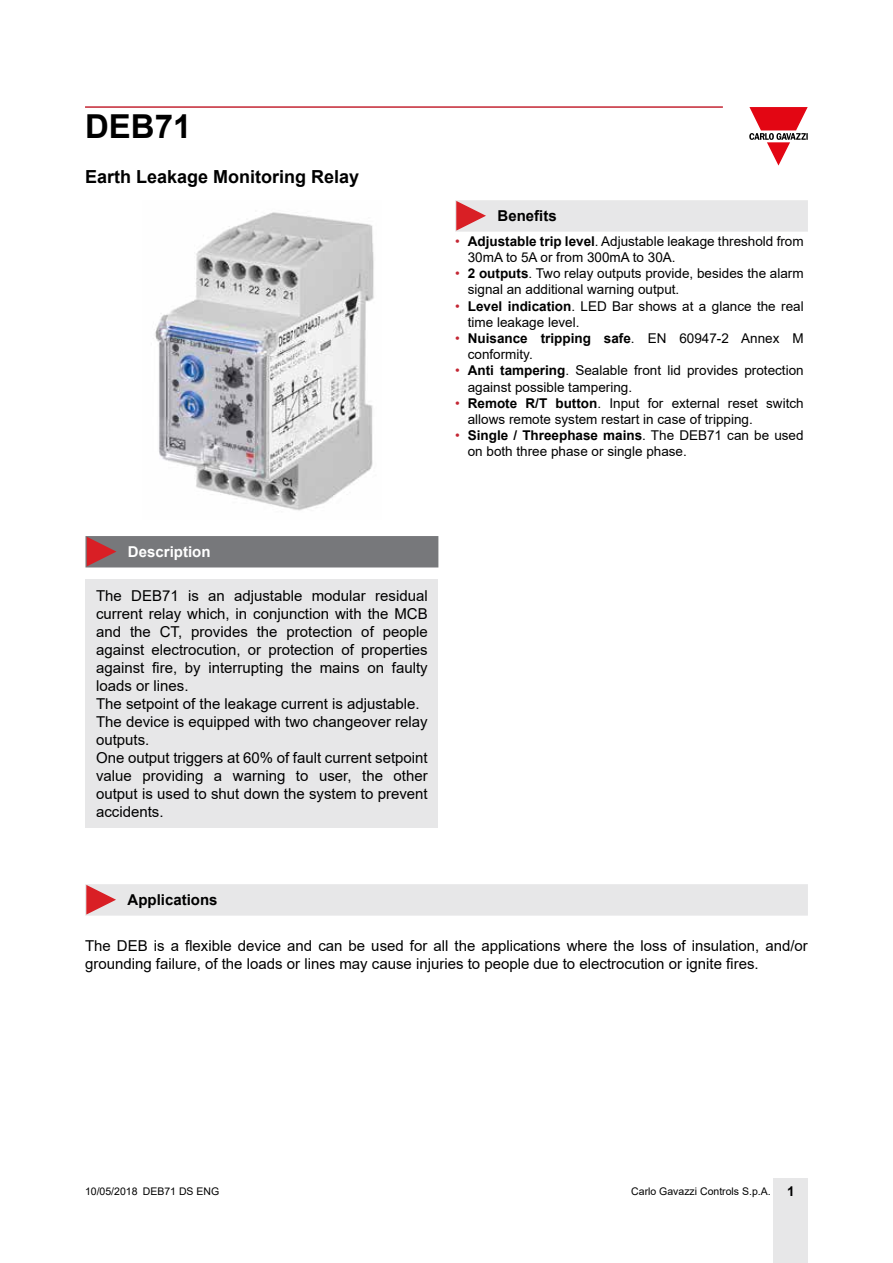
<style>
.page{position:relative;width:893px;height:1263px;background:#fff}
.page>*{position:absolute;margin:0;border:0;box-sizing:border-box;transform-origin:0 0}
.t1{font:700 33px "Arial";color:#000}
.t2{font:700 18px "Arial";color:#000}
.t3{font:15px/18px "Arial";color:#000}
.t4{font:700 15px "Arial";color:#000}
.t5{font:700 15px "Arial";color:#fff}
.t6{font:13.5px/16.2px "Arial";color:#000}
.t7{font:10.5px "Arial";color:#000}
.s1{color:#c42633}
.s2{font-weight:700}
.s3{font-weight:700;font-size:13.5px}
</style>
<div class="page">
<hr style="left:85px;top:106px;width:638px;height:2px;background:#c42633">
<div style="left:774px;top:1178px;width:34px;height:85px;background:#e7e7e8"></div>
<svg style="left:749px;top:107px;width:59px;height:59px"></svg>
<div style="left:85px;top:579px;width:353px;height:248px;background:#e7e7e8"></div>
<img style="left:155px;top:212px;width:219px;height:299px">
<div style="left:85px;top:536px;width:353px;height:31px;background:#77787b"></div>
<div style="left:455px;top:200px;width:353px;height:32px;background:#e7e7e8"></div>
<div style="left:85px;top:884px;width:723px;height:32px;background:#e7e7e8"></div>
<h1 class="t1" style="left:85px;top:103px;width:108px">DEB71</h1>
<p class="t2" style="left:85px;top:164px;width:276px">Earth Leakage Monitoring Relay</p>
<p class="t4" style="left:497px;top:206px;width:61px">Benefits</p>
<p class="t6" style="left:468px;top:233px;width:337px;text-indent:-13px"><span class="s1">•</span> <span class="s2">Adjustable trip level</span>. Adjustable leakage threshold from<br>30mA to 5A or from 300mA to 30A.</p>
<p class="t6" style="left:468px;top:265px;width:337px;text-indent:-13px"><span class="s1">•</span> <span class="s2">2 outputs</span>. Two relay outputs provide, besides the alarm signal an additional warning output.</p>
<p class="t6" style="left:468px;top:298px;width:337px;text-indent:-13px"><span class="s1">•</span> <span class="s2">Level indication</span>. LED Bar shows at a glance the real time leakage level.</p>
<p class="t6" style="left:468px;top:330px;width:337px;text-indent:-13px"><span class="s1">•</span> <span class="s2">Nuisance tripping safe</span>. EN 60947-2 Annex M conformity.</p>
<p class="t6" style="left:468px;top:362px;width:337px;text-indent:-13px"><span class="s1">•</span> <span class="s2">Anti tampering</span>. Sealable front lid provides protection against possible tampering.</p>
<p class="t6" style="left:468px;top:395px;width:337px;text-indent:-13px"><span class="s1">•</span> <span class="s2">Remote R/T button</span>. Input for external reset switch allows remote system restart in case of tripping.</p>
<p class="t6" style="left:468px;top:427px;width:337px;text-indent:-13px"><span class="s1">•</span> <span class="s2">Single / Threephase mains</span>. The DEB71 can be used on both three phase or single phase.</p>
<p class="t5" style="left:128px;top:541px;width:84px">Description</p>
<p class="t3" style="left:96px;top:586px;width:333px">The DEB71 is an adjustable modular residual current relay which, in conjunction with the MCB and the CT, provides the protection of people against electrocution, or protection of properties against fire, by interrupting the mains on faulty loads or lines.<br>The setpoint of the leakage current is adjustable.<br>The device is equipped with two changeover relay outputs.<br>One output triggers at 60% of fault current setpoint value providing a warning to user, the other output is used to shut down the system to prevent accidents.</p>
<p class="t4" style="left:128px;top:889px;width:92px">Applications</p>
<p class="t3" style="left:85px;top:936px;width:724px">The DEB is a flexible device and can be used for all the applications where the loss of insulation, and/or grounding failure, of the loads or lines may cause injuries to people due to electrocution or ignite fires.</p>
<p class="t7" style="left:85px;top:1183px;width:136px">10/05/2018 DEB71 DS ENG</p>
<p class="t7" style="left:631px;top:1183px;width:165px">Carlo Gavazzi Controls S.p.A. <span class="s3">1</span></p>
</div>
